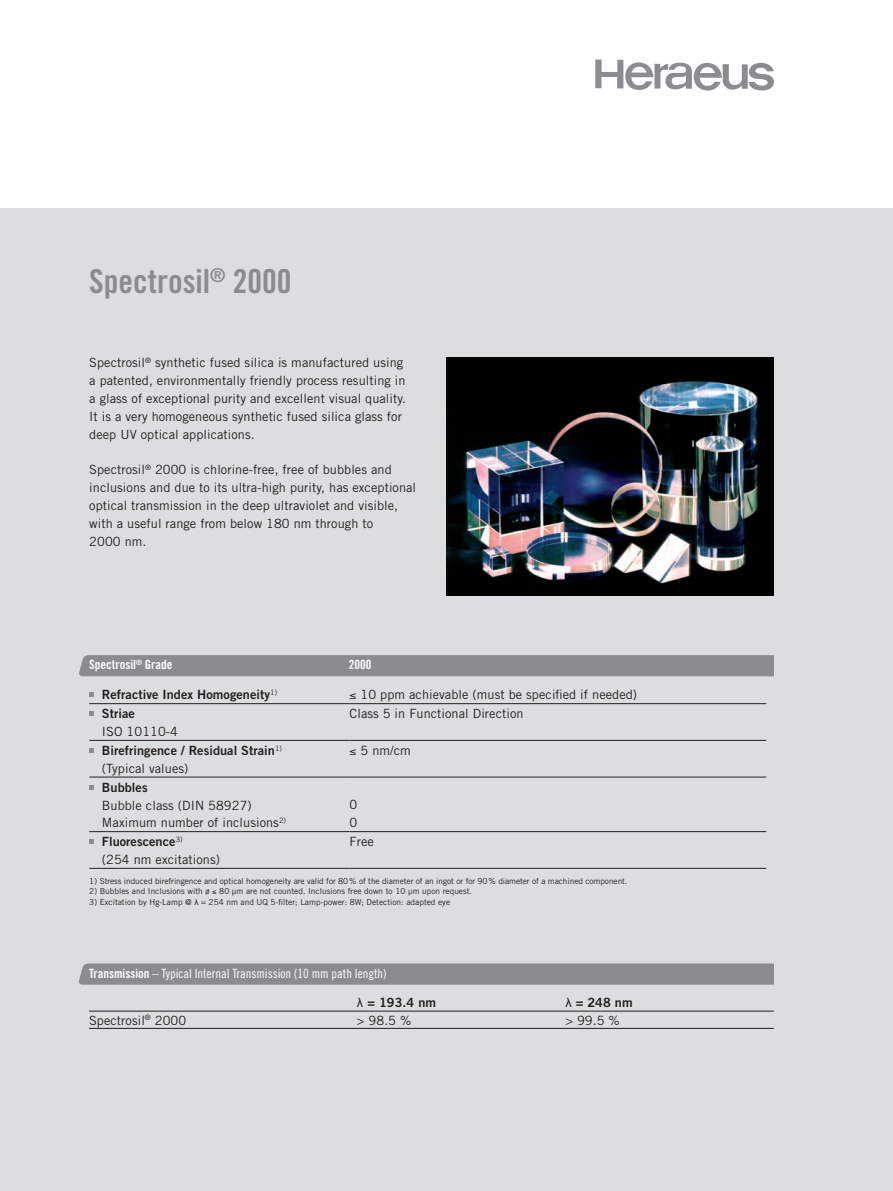
<style>
.page{position:relative;width:893px;height:1191px;background:#fff}
.page>*{position:absolute;margin:0;border:0;box-sizing:border-box;transform-origin:0 0}
.Heraeus_Headlinie{font:33px "Trade Gothic Bold Cond Twenty";color:#8a8c8f}
.Titel-Produktname_We{font:12.75px/17.9px "Trade Gothic";letter-spacing:.005em;color:#231f20}
.Titel-Produktname_We-2{font:12.75px/17.9px "Trade Gothic Bold Two";letter-spacing:.005em;color:#231f20}
.Titel-Produktname_We-3{font:12.75px "Trade Gothic Cond Eighteen";color:#fff}
.Titel-Produktname_We-4{font:12.75px "Trade Gothic Bold Cond Twenty";color:#fff}
.Titel-Produktname_We-5{font:8.25px "Trade Gothic";letter-spacing:.005em;color:#231f20}
.s1{font-family:"Trade Gothic Bold Two"}
.s2{font-family:"Trade Gothic"}
.s3{font-family:"Arial"}
.s4{font-family:"Trade Gothic Bold Cond Twenty"}
</style>
<div class="page">
<svg style="left:595px;top:60px;width:179px;height:30px"></svg>
<div style="left:0;top:208px;width:893px;height:983px;background:#dcdddf"></div>
<div style="left:79px;top:655px;width:695px;height:21px;background:#8a8c8f"></div>
<div style="left:79px;top:963px;width:695px;height:21px;background:#8a8c8f"></div>
<img style="left:446px;top:357px;width:328px;height:238px">
<hr style="left:89px;top:703px;width:261px;height:1px;background:#231f20">
<hr style="left:350px;top:703px;width:416px;height:1px;background:#231f20">
<hr style="left:89px;top:740px;width:261px;height:1px;background:#231f20">
<hr style="left:350px;top:740px;width:416px;height:1px;background:#231f20">
<hr style="left:89px;top:776px;width:261px;height:1px;background:#231f20">
<hr style="left:350px;top:776px;width:416px;height:1px;background:#231f20">
<hr style="left:89px;top:831px;width:261px;height:1px;background:#231f20">
<hr style="left:350px;top:831px;width:416px;height:1px;background:#231f20">
<hr style="left:89px;top:868px;width:261px;height:1px;background:#231f20">
<hr style="left:350px;top:868px;width:416px;height:1px;background:#231f20">
<svg style="left:89px;top:692px;width:5px;height:5px"></svg>
<svg style="left:89px;top:711px;width:5px;height:5px"></svg>
<svg style="left:89px;top:748px;width:5px;height:4px"></svg>
<svg style="left:89px;top:785px;width:5px;height:4px"></svg>
<svg style="left:89px;top:839px;width:5px;height:5px"></svg>
<hr style="left:89px;top:1010px;width:685px;height:1px;background:#231f20">
<hr style="left:89px;top:1028px;width:685px;height:1px;background:#231f20">
<p class="Heraeus_Headlinie" style="left:89px;top:261px;width:204px">Spectrosil<sup>®</sup> 2000</p>
<p class="Titel-Produktname_We" style="left:89px;top:353px;width:318px">Spectrosil<sup>®</sup> synthetic fused silica is manufactured using a patented, environmentally friendly process resulting in a glass of exceptional purity and excellent visual quality.<br>It is a very homogeneous synthetic fused silica glass for deep UV optical applications.</p>
<p class="Titel-Produktname_We" style="left:89px;top:461px;width:328px">Spectrosil<sup>®</sup> 2000 is chlorine-free, free of bubbles and inclusions and due to its ultra-high purity, has exceptional optical transmission in the deep ultraviolet and visible, with a useful range from below 180 nm through to</p>
<p class="Titel-Produktname_We" style="left:89px;top:532px;width:59px">2000 nm.</p>
<p class="Titel-Produktname_We-4" style="left:89px;top:657px;width:85px">Spectrosil<sup>®</sup> Grade</p>
<p class="Titel-Produktname_We-4" style="left:349px;top:657px;width:24px">2000</p>
<p class="Titel-Produktname_We-2" style="left:102px;top:685px;width:177px">Refractive Index Homogeneity<sup>1)</sup></p>
<p class="Titel-Produktname_We" style="left:350px;top:685px;width:289px">≤ 10 ppm achievable (must be specified if needed)</p>
<p class="Titel-Produktname_We" style="left:102px;top:704px;width:78px"><span class="s1">Striae<br></span>ISO 10110-4</p>
<p class="Titel-Produktname_We" style="left:350px;top:704px;width:176px">Class 5 in Functional Direction</p>
<p class="Titel-Produktname_We-2" style="left:102px;top:741px;width:182px">Birefringence / Residual Strain<sup>1) </sup><span class="s2">(Typical values)</span></p>
<p class="Titel-Produktname_We" style="left:350px;top:741px;width:63px">≤ 5 nm/cm</p>
<p class="Titel-Produktname_We" style="left:102px;top:778px;width:186px"><span class="s1">Bubbles<br></span>Bubble class (DIN 58927)<br>Maximum number of inclusions<sup>2)</sup></p>
<p class="Titel-Produktname_We" style="left:350px;top:795px;width:9px">0</p>
<p class="Titel-Produktname_We" style="left:350px;top:813px;width:9px">0</p>
<p class="Titel-Produktname_We" style="left:102px;top:832px;width:120px"><span class="s1">Fluorescence</span><sup>3)<br></sup>(254 nm excitations)</p>
<p class="Titel-Produktname_We" style="left:350px;top:832px;width:26px">Free</p>
<p class="Titel-Produktname_We-5" style="left:89px;top:875px;width:540px">1) Stress induced birefringence and optical homogeneity are valid for 80% of the diameter of an ingot or for 90% diameter of a machined component.</p>
<p class="Titel-Produktname_We-5" style="left:89px;top:886px;width:384px">2) Bubbles and Inclusions with ø ≤ 80 µm are not counted. Inclusions free down to 10 µm upon request.</p>
<p class="Titel-Produktname_We-5" style="left:89px;top:896px;width:362px">3) Excitation by Hg-Lamp @ <span class="s3">λ</span> = 254 nm and UQ 5-filter; Lamp-power: 8W; Detection: adapted eye</p>
<p class="Titel-Produktname_We-3" style="left:89px;top:966px;width:299px"><span class="s4">Transmission</span> – Typical Internal Transmission (10 mm path length)</p>
<p class="Titel-Produktname_We-2" style="left:357px;top:993px;width:81px"><span class="s3">λ</span> = 193.4 nm</p>
<p class="Titel-Produktname_We-2" style="left:565px;top:993px;width:69px"><span class="s3">λ</span> = 248 nm</p>
<p class="Titel-Produktname_We" style="left:89px;top:1011px;width:99px">Spectrosil<sup>®</sup> 2000</p>
<p class="Titel-Produktname_We" style="left:357px;top:1011px;width:56px">&gt; 98.5 %</p>
<p class="Titel-Produktname_We" style="left:565px;top:1011px;width:56px">&gt; 99.5 %</p>
</div>
